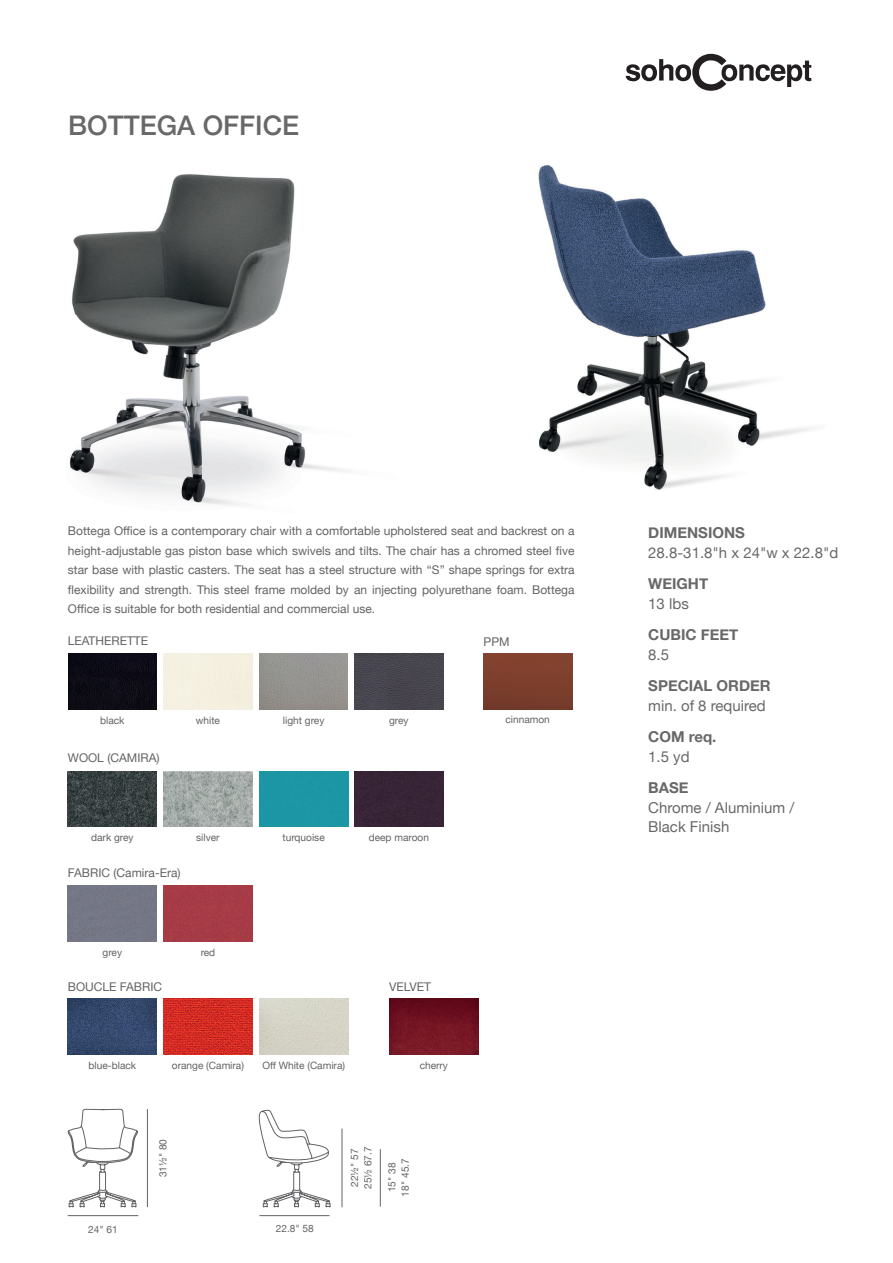
<style>
.page{position:relative;width:893px;height:1263px;background:#fff}
.page>*{position:absolute;margin:0;border:0;box-sizing:border-box;transform-origin:0 0}
.t1{font:500 27px "Helvetica Neue";color:#696869}
.t2{font:15px/19.5px "Helvetica Neue";color:#696869}
.t3{font:700 15px "Helvetica Neue";color:#696869}
.t4{font:12px/19.5px "Helvetica Neue";color:#636366;text-align:justify}
.t5{font:10.2px/13.5px "Helvetica Neue";color:#636366}
</style>
<div class="page">
<svg style="left:626px;top:54px;width:185px;height:37px"></svg>
<hr style="left:68px;top:1215px;width:70px;height:1px;background:#636366">
<hr style="left:259px;top:1215px;width:71px;height:1px;background:#636366">
<hr style="left:147px;top:1109px;width:1px;height:98px;background:#636366">
<img style="left:483px;top:653px;width:89px;height:56px">
<img style="left:259px;top:653px;width:89px;height:56px">
<div style="left:164px;top:654px;width:88px;height:55px;background:#f5f0e0"></div>
<img style="left:68px;top:653px;width:89px;height:56px">
<img style="left:354px;top:653px;width:89px;height:56px">
<img style="left:68px;top:771px;width:89px;height:56px">
<img style="left:164px;top:771px;width:88px;height:56px">
<div style="left:355px;top:771px;width:88px;height:56px;background:#382436"></div>
<div style="left:259px;top:771px;width:89px;height:56px;background:#1c96a5"></div>
<div style="left:259px;top:999px;width:89px;height:55px;background:#d5d3c7"></div>
<img style="left:164px;top:999px;width:88px;height:55px">
<img style="left:68px;top:999px;width:89px;height:55px">
<div style="left:164px;top:885px;width:88px;height:56px;background:#a63b47"></div>
<div style="left:68px;top:885px;width:89px;height:56px;background:#757785"></div>
<img style="left:389px;top:999px;width:89px;height:55px">
<hr style="left:380px;top:1149px;width:1px;height:58px;background:#636366">
<hr style="left:342px;top:1128px;width:1px;height:79px;background:#636366">
<svg style="left:67px;top:1109px;width:71px;height:98px"></svg>
<svg style="left:258px;top:1110px;width:72px;height:97px"></svg>
<img style="left:538px;top:165px;width:278px;height:325px">
<img style="left:69px;top:174px;width:279px;height:332px">
<h1 class="t1" style="left:68px;top:103px;width:233px">BOTTEGA OFFICE</h1>
<p class="t4" style="left:68px;top:522px;width:508px">Bottega Office is a contemporary chair with a comfortable upholstered seat and backrest on a height-adjustable gas piston base which swivels and tilts. The chair has a chromed steel five star base with plastic casters. The seat has a steel structure with “S” shape springs for extra flexibility and strength. This steel frame molded by an injecting polyurethane foam. Bottega Office is suitable for both residential and commercial use.</p>
<p class="t3" style="left:648px;top:521px;width:98px">DIMENSIONS</p>
<p class="t2" style="left:648px;top:543px;width:192px">28.8-31.8"h x 24"w x 22.8"d</p>
<p class="t3" style="left:648px;top:572px;width:61px">WEIGHT</p>
<p class="t2" style="left:648px;top:594px;width:42px">13 lbs</p>
<p class="t3" style="left:648px;top:623px;width:91px">CUBIC FEET</p>
<p class="t2" style="left:648px;top:645px;width:22px">8.5</p>
<p class="t3" style="left:648px;top:674px;width:124px">SPECIAL ORDER</p>
<p class="t2" style="left:648px;top:696px;width:119px">min. of 8 required</p>
<p class="t3" style="left:648px;top:725px;width:70px">COM req.</p>
<p class="t2" style="left:648px;top:747px;width:43px">1.5 yd</p>
<p class="t3" style="left:648px;top:776px;width:42px">BASE</p>
<p class="t2" style="left:648px;top:798px;width:148px">Chrome / Aluminium /<br>Black Finish</p>
<p class="t4" style="left:68px;top:632px;width:82px">LEATHERETTE</p>
<p class="t4" style="left:484px;top:632px;width:28px">PPM</p>
<p class="t5" style="left:505px;top:713px;width:46px">cinnamon</p>
<p class="t5" style="left:100px;top:714px;width:26px">black</p>
<p class="t5" style="left:196px;top:714px;width:26px">white</p>
<p class="t5" style="left:283px;top:714px;width:43px">light grey</p>
<p class="t5" style="left:389px;top:714px;width:21px">grey</p>
<p class="t4" style="left:68px;top:749px;width:93px">WOOL (CAMIRA)</p>
<p class="t5" style="left:91px;top:831px;width:44px">dark grey</p>
<p class="t5" style="left:196px;top:831px;width:25px">silver</p>
<p class="t5" style="left:283px;top:831px;width:44px">turquoise</p>
<p class="t5" style="left:369px;top:831px;width:62px">deep maroon</p>
<p class="t4" style="left:68px;top:863px;width:114px">FABRIC (Camira-Era)</p>
<p class="t5" style="left:103px;top:946px;width:21px">grey</p>
<p class="t5" style="left:201px;top:946px;width:16px">red</p>
<p class="t4" style="left:68px;top:977px;width:96px">BOUCLE FABRIC</p>
<p class="t4" style="left:389px;top:977px;width:43px">VELVET</p>
<p class="t5" style="left:89px;top:1059px;width:49px">blue-black</p>
<p class="t5" style="left:172px;top:1059px;width:73px">orange (Camira)</p>
<p class="t5" style="left:262px;top:1059px;width:84px">Off White (Camira)</p>
<p class="t5" style="left:420px;top:1059px;width:30px">cherry</p>
<p class="t5" style="left:157px;top:1177px;width:40px;rotate:-90deg">31½" 80</p>
<p class="t5" style="left:88px;top:1223px;width:31px">24" 61</p>
<p class="t5" style="left:276px;top:1222px;width:40px">22.8" 58</p>
<p class="t5" style="left:348px;top:1189px;width:44px;rotate:-90deg">22½" 57<br>25½ 67.7</p>
<p class="t5" style="left:386px;top:1196px;width:40px;text-align:center;rotate:-90deg">15" 38<br>18" 45.7</p>
</div>
